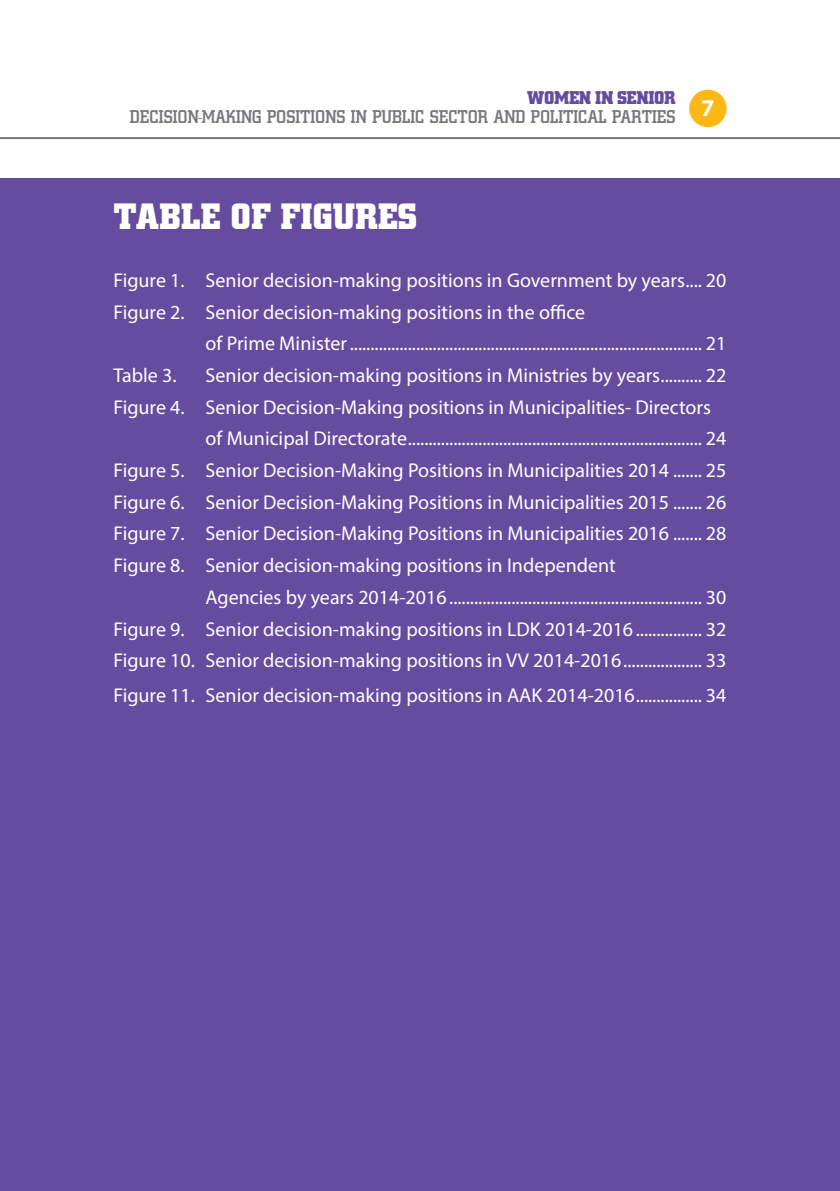
<style>
.page{position:relative;width:840px;height:1191px;background:#fff}
.page>*{position:absolute;margin:0;border:0;box-sizing:border-box;transform-origin:0 0}
.t1{font:700 38px "City DEE";color:#fff}
.t2{font:20px "Myriad Pro";color:#fff}
.t3{font:500 19.2px/19.2px "City DEE";letter-spacing:-.02em;color:#76787b}
.s1{font-weight:700;color:#654c9f}
</style>
<div class="page">
<hr style="left:0;top:137px;width:839px;height:2px;background:#76787b">
<div style="left:688px;top:90px;width:38px;height:37px;background:#fcb814;border-radius:50%"></div>
<div style="left:0;top:179px;width:839px;height:1012px;background:#654c9f"></div>
<p class="t3" style="left:129px;top:88px;width:586px;text-indent:397px"><span class="s1">WOMEN IN SENIOR<br></span>DECISION-MAKING POSITIONS IN PUBLIC SECTOR AND POLITICAL PARTIES <sup>7</sup></p>
<h1 class="t1" style="left:113px;top:196px;width:304px">TABLE OF FIGURES</h1>
<p class="t2" style="left:113px;top:268px;width:614px">Figure 1. Senior decision-making positions in Government by years 20</p>
<p class="t2" style="left:113px;top:300px;width:473px">Figure 2. Senior decision-making positions in the office</p>
<p class="t2" style="left:205px;top:331px;width:522px">of Prime Minister..................................................................................... 21</p>
<p class="t2" style="left:113px;top:363px;width:65px">Table 3.</p>
<p class="t2" style="left:205px;top:363px;width:522px">Senior decision-making positions in Ministries by years.......... 22</p>
<p class="t2" style="left:113px;top:395px;width:598px">Figure 4. Senior Decision-Making positions in Municipalities- Directors</p>
<p class="t2" style="left:205px;top:426px;width:522px">of Municipal Directorate....................................................................... 24</p>
<p class="t2" style="left:113px;top:458px;width:614px">Figure 5. Senior Decision-Making Positions in Municipalities 2014 ....... 25</p>
<p class="t2" style="left:113px;top:490px;width:614px">Figure 6. Senior Decision-Making Positions in Municipalities 2015 ....... 26</p>
<p class="t2" style="left:113px;top:521px;width:614px">Figure 7. Senior Decision-Making Positions in Municipalities 2016 ....... 28</p>
<p class="t2" style="left:113px;top:553px;width:503px">Figure 8. Senior decision-making positions in Independent</p>
<p class="t2" style="left:205px;top:585px;width:522px">Agencies by years 2014-2016............................................................. 30</p>
<p class="t2" style="left:113px;top:616px;width:614px">Figure 9. Senior decision-making positions in LDK 2014-2016................ 32</p>
<p class="t2" style="left:113px;top:648px;width:614px">Figure 10. Senior decision-making positions in VV 2014-2016................... 33</p>
<p class="t2" style="left:113px;top:683px;width:614px">Figure 11. Senior decision-making positions in AAK 2014-2016................ 34</p>
</div>
